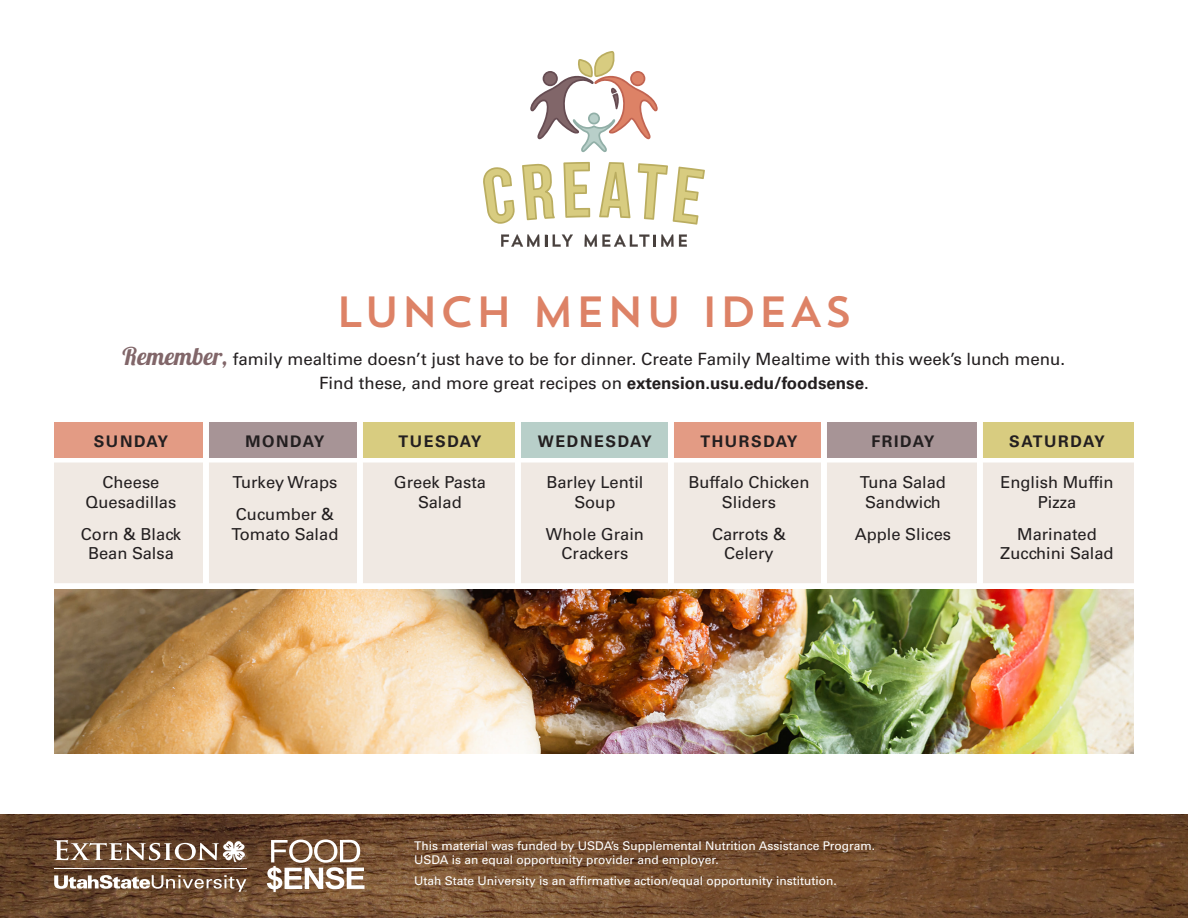
<style>
.page{position:relative;width:1188px;height:918px;background:#fff}
.page>*{position:absolute;margin:0;border:0;box-sizing:border-box;transform-origin:0 0}
.t1{font:43.5px "Trend Sans One";color:#dd8266}
.t2{font:16.95px "Univers LT Std";color:#231f20}
.t3{font:16.5px/19.8px "Univers LT Std";color:#231f20;text-align:center}
.t4{font:700 16.05px "Univers LT Std";letter-spacing:.1em;color:#231f20}
.t5{font:12px "Univers LT Std";color:#fff}
.s1{font-family:"Lobster 1.4";font-size:24.45px;color:#816669}
.s2{font-weight:700}
</style>
<div class="page">
<div style="left:54px;top:463px;width:1080px;height:120px;background:#f0e9e3"></div>
<div style="left:362px;top:422px;width:156px;height:36px;background:#d8cc80"></div>
<div style="left:208px;top:422px;width:154px;height:36px;background:#a79496"></div>
<div style="left:54px;top:422px;width:154px;height:36px;background:#e39b84"></div>
<div style="left:826px;top:422px;width:154px;height:36px;background:#a79496"></div>
<div style="left:672px;top:422px;width:154px;height:36px;background:#e39b84"></div>
<div style="left:518px;top:422px;width:154px;height:36px;background:#b8cfc9"></div>
<div style="left:980px;top:422px;width:154px;height:36px;background:#d8cc80"></div>
<svg style="left:0;top:814px;width:1188px;height:104px;background:#6f4a2d"></svg>
<svg style="left:267px;top:840px;width:97px;height:52px"></svg>
<hr style="left:54px;top:868px;width:192px;height:1px;background:#fff">
<svg style="left:54px;top:840px;width:192px;height:22px"></svg>
<svg style="left:54px;top:875px;width:192px;height:17px"></svg>
<div style="left:357px;top:409px;width:6px;height:241px;background:#fff"></div>
<div style="left:203px;top:409px;width:6px;height:241px;background:#fff"></div>
<div style="left:977px;top:409px;width:6px;height:238px;background:#fff"></div>
<div style="left:821px;top:409px;width:6px;height:238px;background:#fff"></div>
<div style="left:668px;top:409px;width:6px;height:238px;background:#fff"></div>
<div style="left:515px;top:409px;width:6px;height:241px;background:#fff"></div>
<img style="left:54px;top:589px;width:1080px;height:165px">
<svg style="left:483px;top:167px;width:32px;height:57px"></svg>
<svg style="left:522px;top:164px;width:33px;height:56px"></svg>
<svg style="left:563px;top:162px;width:27px;height:56px"></svg>
<svg style="left:599px;top:162px;width:31px;height:56px"></svg>
<svg style="left:638px;top:163px;width:67px;height:62px"></svg>
<svg style="left:501px;top:234px;width:46px;height:13px"></svg>
<svg style="left:553px;top:235px;width:20px;height:12px"></svg>
<svg style="left:585px;top:234px;width:102px;height:13px"></svg>
<svg style="left:530px;top:51px;width:128px;height:101px"></svg>
<p class="t1" style="left:335px;top:284px;width:519px">LUNCH MENU IDEAS</p>
<p class="t2" style="left:123px;top:349px;width:944px"><span class="s1">Remember,</span> family mealtime doesn’t just have to be for dinner. Create Family Mealtime with this week’s lunch menu.</p>
<p class="t2" style="left:319px;top:373px;width:551px">Find these, and more great recipes on <span class="s2">extension.usu.edu/foodsense</span>.</p>
<p class="t4" style="left:94px;top:432px;width:76px">SUNDAY</p>
<p class="t4" style="left:246px;top:432px;width:80px">MONDAY</p>
<p class="t4" style="left:398px;top:432px;width:85px">TUESDAY</p>
<p class="t4" style="left:538px;top:432px;width:115px">WEDNESDAY</p>
<p class="t4" style="left:700px;top:432px;width:99px">THURSDAY</p>
<p class="t4" style="left:871px;top:432px;width:64px">FRIDAY</p>
<p class="t4" style="left:1009px;top:432px;width:97px">SATURDAY</p>
<p class="t3" style="left:103px;top:472px;width:58px">Cheese</p>
<p class="t3" style="left:86px;top:492px;width:92px">Quesadillas</p>
<p class="t3" style="left:81px;top:524px;width:102px">Corn &amp; Black</p>
<p class="t3" style="left:88px;top:544px;width:87px">Bean Salsa</p>
<p class="t3" style="left:233px;top:472px;width:106px">Turkey Wraps</p>
<p class="t3" style="left:236px;top:504px;width:100px">Cucumber &amp;</p>
<p class="t3" style="left:232px;top:524px;width:108px">Tomato Salad</p>
<p class="t3" style="left:394px;top:472px;width:94px">Greek Pasta<br>Salad</p>
<p class="t3" style="left:546px;top:472px;width:99px">Barley Lentil<br>Soup</p>
<p class="t3" style="left:546px;top:524px;width:100px">Whole Grain<br>Crackers</p>
<p class="t3" style="left:688px;top:472px;width:123px">Buffalo Chicken<br>Sliders</p>
<p class="t3" style="left:712px;top:524px;width:75px">Carrots &amp;<br>Celery</p>
<p class="t3" style="left:860px;top:472px;width:88px">Tuna Salad</p>
<p class="t3" style="left:865px;top:492px;width:77px">Sandwich</p>
<p class="t3" style="left:855px;top:524px;width:98px">Apple Slices</p>
<p class="t3" style="left:1000px;top:472px;width:115px">English Muffin<br>Pizza</p>
<p class="t3" style="left:1000px;top:524px;width:115px">Marinated<br>Zucchini Salad</p>
<p class="t5" style="left:414px;top:839px;width:463px">This material was funded by USDA’s Supplemental Nutrition Assistance Program.</p>
<p class="t5" style="left:414px;top:853px;width:306px">USDA is an equal opportunity provider and employer.</p>
<p class="t5" style="left:414px;top:874px;width:424px">Utah State University is an affirmative action/equal opportunity institution.</p>
</div>
